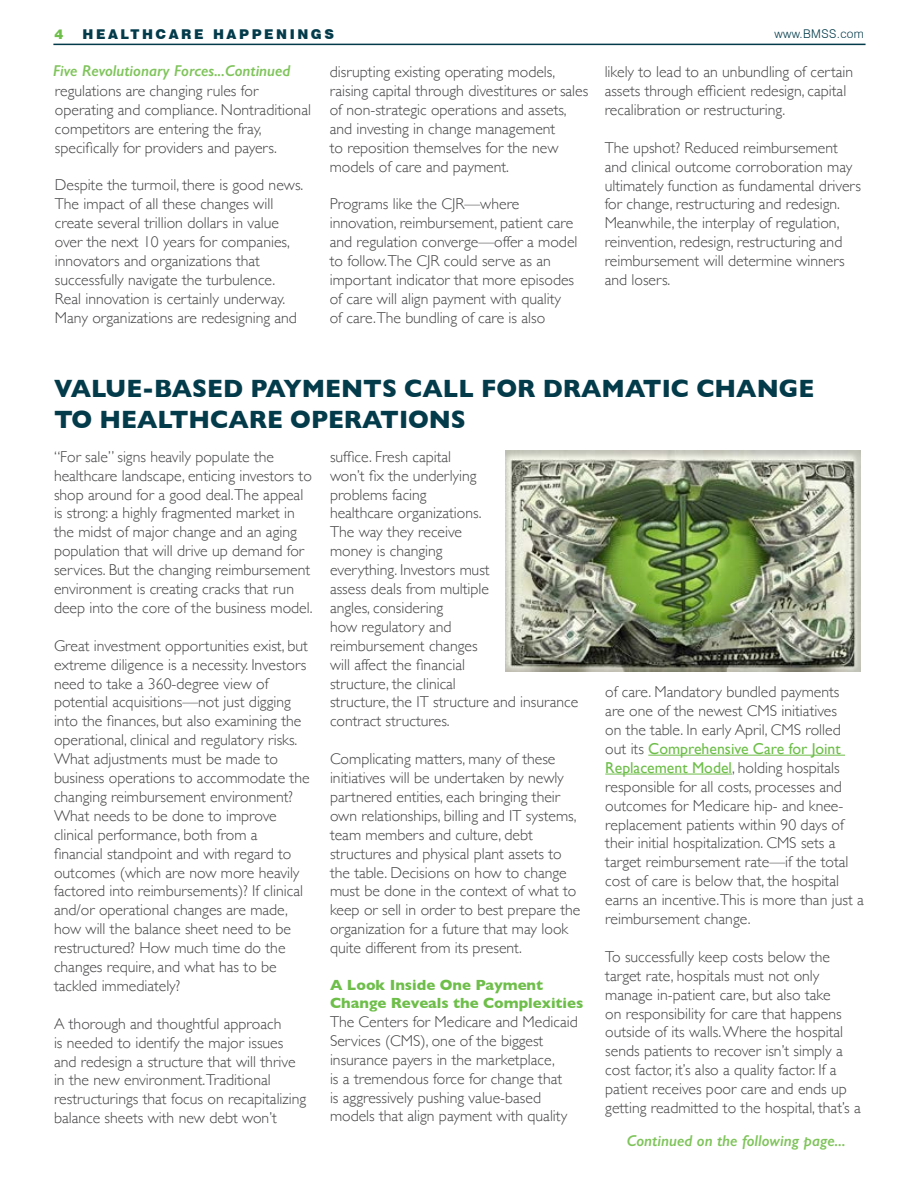
<style>
.page{position:relative;width:918px;height:1188px;background:#fff}
.page>*{position:absolute;margin:0;border:0;box-sizing:border-box;transform-origin:0 0}
.t1{font:700 25.5px/30.6px "Gill Sans";color:#033b4b;scale:.96 1}
.t2{font:300 15.75px/18.9px "Gill Sans";color:#434345}
.t3{font:italic 600 15.75px "Gill Sans";color:#7fc45b}
.t4{font:700 15px/18px "Gill Sans";color:#6ebe4a}
.t5{font:900 13.5px "Swiss 721 BT";letter-spacing:.19em;color:#033b4b}
.t6{font:900 13.5px "Swiss 721 BT";color:#6ebe4a}
.t7{font:300 12px "Swiss 721 BT";letter-spacing:.03em;color:#033b4b}
.s1{font-weight:400;color:#6ebe4a}
</style>
<div class="page">
<hr style="left:53px;top:44px;width:813px;height:1px;background:#033b4b">
<hr style="left:648px;top:755px;width:197px;height:1px;background:#6ebe4a">
<hr style="left:605px;top:774px;width:127px;height:1px;background:#6ebe4a">
<img style="left:505px;top:451px;width:355px;height:220px">
<p class="t6" style="left:54px;top:26px;width:10px">4</p>
<p class="t5" style="left:82px;top:26px;width:253px">HEALTHCARE HAPPENINGS</p>
<p class="t7" style="left:774px;top:27px;width:91px">www.BMSS.com</p>
<p class="t3" style="left:53px;top:61px;width:239px">Five Revolutionary Forces...Continued</p>
<p class="t2" style="left:55px;top:81px;width:258px">regulations are changing rules for operating and compliance. Nontraditional competitors are entering the fray, specifically for providers and payers.</p>
<p class="t2" style="left:55px;top:175px;width:250px">Despite the turmoil, there is good news.<br>The impact of all these changes will create several trillion dollars in value over the next 10 years for companies, innovators and organizations that successfully navigate the turbulence.<br>Real innovation is certainly underway.<br>Many organizations are redesigning and</p>
<p class="t2" style="left:330px;top:62px;width:260px">disrupting existing operating models, raising capital through divestitures or sales of non-strategic operations and assets, and investing in change management<br>to reposition themselves for the new models of care and payment.</p>
<p class="t2" style="left:330px;top:194px;width:249px">Programs like the CJR—where innovation, reimbursement, patient care and regulation converge—offer a model to follow.The CJR could serve as an important indicator that more episodes of care will align payment with quality<br>of care.The bundling of care is also</p>
<p class="t2" style="left:605px;top:62px;width:250px">likely to lead to an unbundling of certain assets through efficient redesign, capital recalibration or restructuring.</p>
<p class="t2" style="left:605px;top:137px;width:258px">The upshot? Reduced reimbursement and clinical outcome corroboration may ultimately function as fundamental drivers for change, restructuring and redesign.<br>Meanwhile, the interplay of regulation, reinvention, redesign, restructuring and reimbursement will determine winners and losers.</p>
<h1 class="t1" style="left:54px;top:373px;width:793px">VALUE-BASED PAYMENTS CALL FOR DRAMATIC CHANGE<br>TO HEALTHCARE OPERATIONS</h1>
<p class="t2" style="left:54px;top:446px;width:260px">“For sale” signs heavily populate the healthcare landscape, enticing investors to shop around for a good deal.The appeal is strong: a highly fragmented market in the midst of major change and an aging population that will drive up demand for services. But the changing reimbursement environment is creating cracks that run deep into the core of the business model.</p>
<p class="t2" style="left:54px;top:635px;width:257px">Great investment opportunities exist, but extreme diligence is a necessity. Investors need to take a 360-degree view of potential acquisitions—not just digging into the finances, but also examining the operational, clinical and regulatory risks.<br>What adjustments must be made to business operations to accommodate the changing reimbursement environment?<br>What needs to be done to improve clinical performance, both from a financial standpoint and with regard to outcomes (which are now more heavily factored into reimbursements)? If clinical and/or operational changes are made, how will the balance sheet need to be restructured? How much time do the changes require, and what has to be tackled immediately?</p>
<p class="t2" style="left:54px;top:1013px;width:254px">A thorough and thoughtful approach<br>is needed to identify the major issues and redesign a structure that will thrive in the new environment.Traditional restructurings that focus on recapitalizing balance sheets with new debt won’t</p>
<p class="t2" style="left:330px;top:446px;width:250px">suffice. Fresh capital<br>won’t fix the underlying<br>problems facing<br>healthcare organizations.<br>The way they receive<br>money is changing<br>everything. Investors must<br>assess deals from multiple<br>angles, considering<br>how regulatory and<br>reimbursement changes<br>will affect the financial<br>structure, the clinical<br>structure, the IT structure and insurance contract structures.</p>
<p class="t2" style="left:330px;top:749px;width:252px">Complicating matters, many of these initiatives will be undertaken by newly partnered entities, each bringing their own relationships, billing and IT systems, team members and culture, debt structures and physical plant assets to the table. Decisions on how to change must be done in the context of what to keep or sell in order to best prepare the organization for a future that may look quite different from its present.</p>
<p class="t4" style="left:330px;top:976px;width:255px">A Look Inside One Payment<br>Change Reveals the Complexities</p>
<p class="t2" style="left:330px;top:1012px;width:249px">The Centers for Medicare and Medicaid Services (CMS), one of the biggest insurance payers in the marketplace,<br>is a tremendous force for change that<br>is aggressively pushing value-based models that align payment with quality</p>
<p class="t2" style="left:605px;top:682px;width:260px">of care. Mandatory bundled payments<br>are one of the newest CMS initiatives<br>on the table. In early April, CMS rolled out its <span class="s1">Comprehensive Care for Joint Replacement Model</span>, holding hospitals responsible for all costs, processes and outcomes for Medicare hip- and knee&shy;replacement patients within 90 days of their initial hospitalization. CMS sets a target reimbursement rate—if the total cost of care is below that, the hospital earns an incentive.This is more than just a reimbursement change.</p>
<p class="t2" style="left:605px;top:947px;width:257px">To successfully keep costs below the target rate, hospitals must not only manage in-patient care, but also take<br>on responsibility for care that happens outside of its walls. Where the hospital sends patients to recover isn’t simply a cost factor, it’s also a quality factor. If a patient receives poor care and ends up getting readmitted to the hospital, that’s a</p>
<p class="t3" style="left:627px;top:1131px;width:220px">Continued on the following page...</p>
</div>
